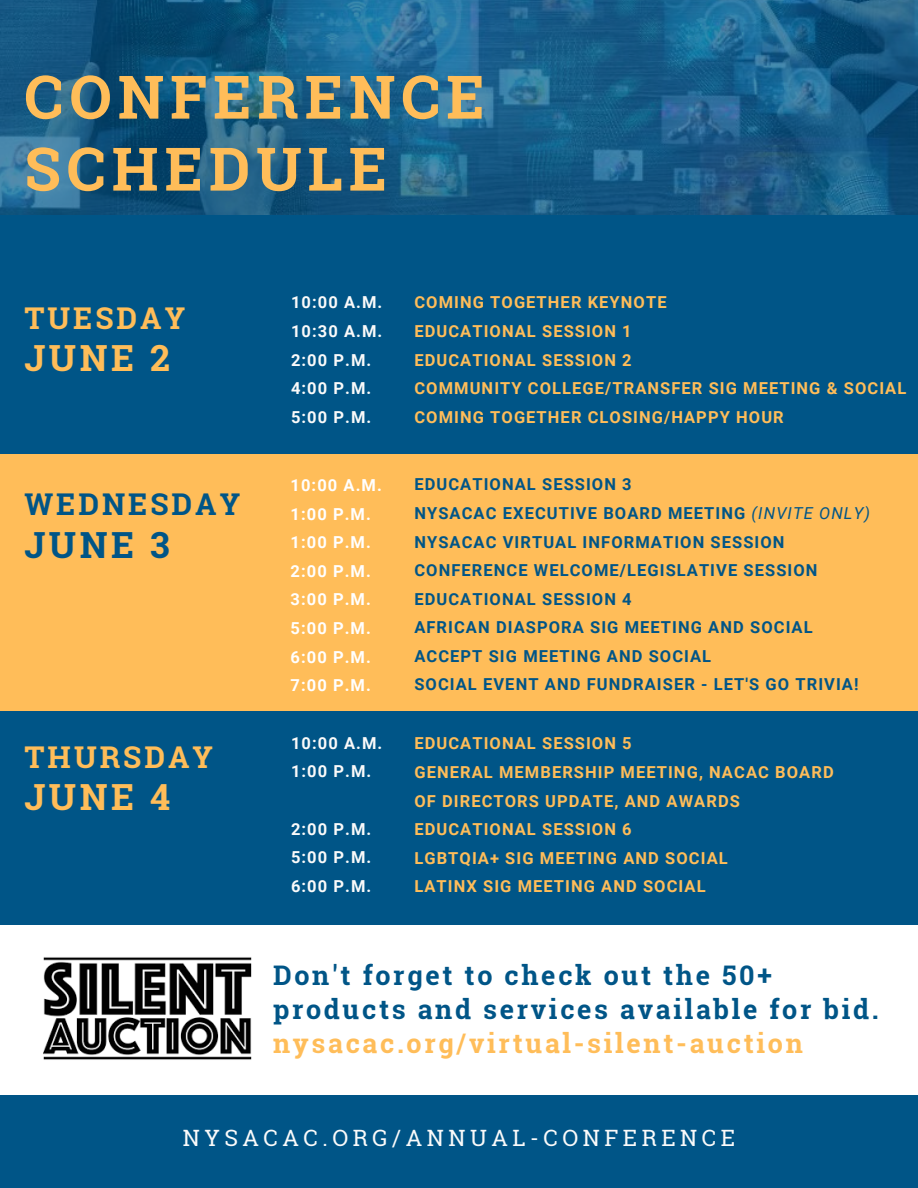
<style>
.page{position:relative;width:918px;height:1188px;background:#005587}
.page>*{position:absolute;margin:0;border:0;box-sizing:border-box;transform-origin:0 0}
.t1{font:700 60px/72px "Roboto Slab";letter-spacing:.1em;color:#ffbd59}
.t2{font:700 36px "Roboto Slab";letter-spacing:.1em;color:#ffbd59}
.t3{font:700 36px "Roboto Slab";color:#005587}
.t4{font:700 30px "Roboto Slab";letter-spacing:.1em;color:#ffbd59}
.t5{font:700 30px "Roboto Slab";letter-spacing:.1em;color:#005587}
.t6{font:700 27px/33.9px "Roboto Slab";letter-spacing:.1em;color:#005587}
.t7{font:700 27px "Roboto Slab";letter-spacing:.1em;color:#ffbd59}
.t8{font:22.5px "Roboto Slab";letter-spacing:.2em;color:#fafafa}
.t9{font:700 16.5px/28.5px "Roboto";letter-spacing:.065em;color:#ffbd59}
.t10{font:700 16.5px/28.5px "Roboto";letter-spacing:.065em;color:#005587}
.t11{font:700 16.5px/28.7px "Roboto";letter-spacing:.065em;color:#fafafa}
.t12{font:700 16.5px/28.7px "Roboto";letter-spacing:.065em;color:#fff}
.s1{font-weight:400;font-style:italic}
</style>
<div class="page">
<div style="left:0;top:454px;width:918px;height:256px;background:#ffbd59"></div>
<img style="left:0;top:0;width:918px;height:214px">
<div style="left:0;top:925px;width:917px;height:170px;background:#fff"></div>
<img style="left:43px;top:957px;width:209px;height:103px">
<h1 class="t1" style="left:24px;top:59px;width:462px">CONFERENCE<br>SCHEDULE</h1>
<h3 class="t4" style="left:24px;top:298px;width:162px">TUESDAY</h3>
<h2 class="t2" style="left:24px;top:334px;width:147px">JUNE 2</h2>
<h3 class="t5" style="left:24px;top:484px;width:217px">WEDNESDAY</h3>
<h2 class="t3" style="left:24px;top:520px;width:147px">JUNE 3</h2>
<h3 class="t4" style="left:24px;top:736px;width:190px">THURSDAY</h3>
<h2 class="t2" style="left:24px;top:772px;width:147px">JUNE 4</h2>
<p class="t11" style="left:291px;top:288px;width:93px">10:00 A.M.<br>10:30 A.M.<br>2:00 P.M.<br>4:00 P.M.<br>5:00 P.M.</p>
<p class="t9" style="left:414px;top:288px;width:493px">COMING TOGETHER KEYNOTE<br>EDUCATIONAL SESSION 1<br>EDUCATIONAL SESSION 2<br>COMMUNITY COLLEGE/TRANSFER SIG MEETING &amp; SOCIAL<br>COMING TOGETHER CLOSING/HAPPY HOUR</p>
<p class="t12" style="left:291px;top:471px;width:93px">10:00 A.M.<br>1:00 P.M.<br>1:00 P.M.<br>2:00 P.M.<br>3:00 P.M.<br>5:00 P.M.<br>6:00 P.M.<br>7:00 P.M.</p>
<p class="t10" style="left:414px;top:470px;width:457px">EDUCATIONAL SESSION 3<br>NYSACAC EXECUTIVE BOARD MEETING <span class="s1">(INVITE ONLY)<br></span>NYSACAC VIRTUAL INFORMATION SESSION CONFERENCE WELCOME/LEGISLATIVE SESSION EDUCATIONAL SESSION 4<br>AFRICAN DIASPORA SIG MEETING AND SOCIAL ACCEPT SIG MEETING AND SOCIAL<br>SOCIAL EVENT AND FUNDRAISER - LET'S GO TRIVIA!</p>
<p class="t11" style="left:291px;top:729px;width:93px">10:00 A.M.<br>1:00 P.M.</p>
<p class="t11" style="left:291px;top:815px;width:82px;text-align:justify">2:00 P.M.<br>5:00 P.M.<br>6:00 P.M.</p>
<p class="t9" style="left:414px;top:729px;width:421px">EDUCATIONAL SESSION 5<br>GENERAL MEMBERSHIP MEETING, NACAC BOARD<br>OF DIRECTORS UPDATE, AND AWARDS<br>EDUCATIONAL SESSION 6<br>LGBTQIA+ SIG MEETING AND SOCIAL<br>LATINX SIG MEETING AND SOCIAL</p>
<h3 class="t6" style="left:273px;top:958px;width:607px">Don't forget to check out the 50+ products and services available for bid.</h3>
<h3 class="t7" style="left:273px;top:1025px;width:531px">nysacac.org/virtual-silent-auction</h3>
<h3 class="t8" style="left:183px;top:1122px;width:554px">NYSACAC.ORG/ANNUAL-CONFERENCE</h3>
</div>
